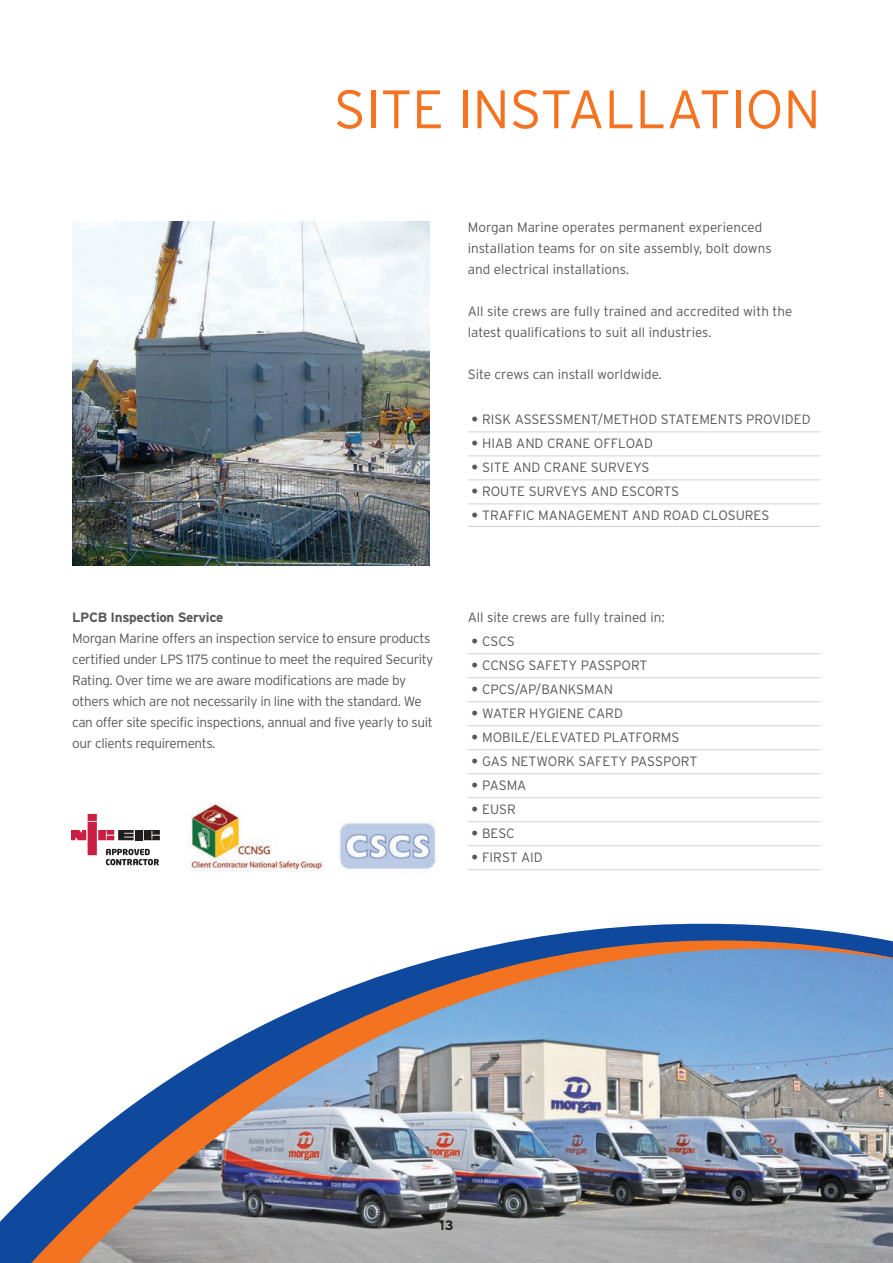
<style>
.page{position:relative;width:893px;height:1263px;background:#fff}
.page>*{position:absolute;margin:0;border:0;box-sizing:border-box;transform-origin:0 0}
.t1{font:300 54px "Interstate";color:#f47321}
.t2{font:300 13.5px/21px "Interstate";letter-spacing:-.01em;color:#57585a}
.t3{font:700 13.5px "Interstate";letter-spacing:-.025em;color:#57585a}
.t4{font:700 13.5px "Interstate";color:#231f20}
.s1{font-weight:700}
</style>
<div class="page">
<hr style="left:468px;top:431px;width:353px;height:1px;background:#d1d2d4">
<hr style="left:468px;top:455px;width:353px;height:1px;background:#d1d2d4">
<hr style="left:468px;top:479px;width:353px;height:1px;background:#d1d2d4">
<hr style="left:468px;top:503px;width:353px;height:1px;background:#d1d2d4">
<hr style="left:468px;top:526px;width:353px;height:1px;background:#d1d2d4">
<hr style="left:468px;top:653px;width:353px;height:1px;background:#d1d2d4">
<hr style="left:468px;top:677px;width:353px;height:1px;background:#d1d2d4">
<hr style="left:468px;top:701px;width:353px;height:1px;background:#d1d2d4">
<hr style="left:468px;top:725px;width:353px;height:1px;background:#d1d2d4">
<hr style="left:468px;top:749px;width:353px;height:1px;background:#d1d2d4">
<hr style="left:468px;top:773px;width:353px;height:1px;background:#d1d2d4">
<hr style="left:468px;top:797px;width:353px;height:1px;background:#d1d2d4">
<hr style="left:468px;top:821px;width:353px;height:1px;background:#d1d2d4">
<hr style="left:468px;top:845px;width:353px;height:1px;background:#d1d2d4">
<hr style="left:468px;top:869px;width:353px;height:1px;background:#d1d2d4">
<img style="left:0;top:870px;width:893px;height:393px">
<img style="left:72px;top:221px;width:357px;height:345px">
<svg style="left:71px;top:814px;width:89px;height:51px"></svg>
<div style="left:338px;top:820px;width:101px;height:55px;background:#fff"></div>
<img style="left:339px;top:821px;width:97px;height:50px">
<img style="left:186px;top:802px;width:141px;height:71px">
<h1 class="t1" style="left:334px;top:78px;width:488px">SITE INSTALLATION</h1>
<p class="t2" style="left:468px;top:217px;width:305px">Morgan Marine operates permanent experienced installation teams for on site assembly, bolt downs and electrical installations.</p>
<p class="t2" style="left:468px;top:301px;width:326px">All site crews are fully trained and accredited with the latest qualifications to suit all industries.</p>
<p class="t2" style="left:468px;top:364px;width:196px">Site crews can install worldwide.</p>
<p class="t2" style="left:472px;top:409px;width:340px"><span class="s1">•</span> RISK ASSESSMENT/METHOD STATEMENTS PROVIDED</p>
<p class="t2" style="left:472px;top:433px;width:183px"><span class="s1">•</span> HIAB AND CRANE OFFLOAD</p>
<p class="t2" style="left:472px;top:457px;width:179px"><span class="s1">•</span> SITE AND CRANE SURVEYS</p>
<p class="t2" style="left:472px;top:481px;width:209px"><span class="s1">•</span> ROUTE SURVEYS AND ESCORTS</p>
<p class="t2" style="left:472px;top:505px;width:299px"><span class="s1">•</span> TRAFFIC MANAGEMENT AND ROAD CLOSURES</p>
<p class="t3" style="left:72px;top:609px;width:153px">LPCB Inspection Service</p>
<p class="t2" style="left:72px;top:628px;width:363px">Morgan Marine offers an inspection service to ensure products certified under LPS 1175 continue to meet the required Security Rating. Over time we are aware modifications are made by others which are not necessarily in line with the standard. We can offer site specific inspections, annual and five yearly to suit our clients requirements.</p>
<p class="t2" style="left:468px;top:607px;width:198px">All site crews are fully trained in:</p>
<p class="t2" style="left:472px;top:631px;width:45px"><span class="s1">•</span> CSCS</p>
<p class="t2" style="left:472px;top:655px;width:177px"><span class="s1">•</span> CCNSG SAFETY PASSPORT</p>
<p class="t2" style="left:472px;top:679px;width:143px"><span class="s1">•</span> CPCS/AP/BANKSMAN</p>
<p class="t2" style="left:472px;top:703px;width:153px"><span class="s1">•</span> WATER HYGIENE CARD</p>
<p class="t2" style="left:472px;top:727px;width:209px"><span class="s1">•</span> MOBILE/ELEVATED PLATFORMS</p>
<p class="t2" style="left:472px;top:751px;width:227px"><span class="s1">•</span> GAS NETWORK SAFETY PASSPORT</p>
<p class="t2" style="left:472px;top:775px;width:56px"><span class="s1">•</span> PASMA</p>
<p class="t2" style="left:472px;top:799px;width:46px"><span class="s1">•</span> EUSR</p>
<p class="t2" style="left:472px;top:823px;width:45px"><span class="s1">•</span> BESC</p>
<p class="t2" style="left:472px;top:847px;width:73px"><span class="s1">•</span> FIRST AID</p>
<p class="t4" style="left:439px;top:1218px;width:16px">13</p>
</div>
